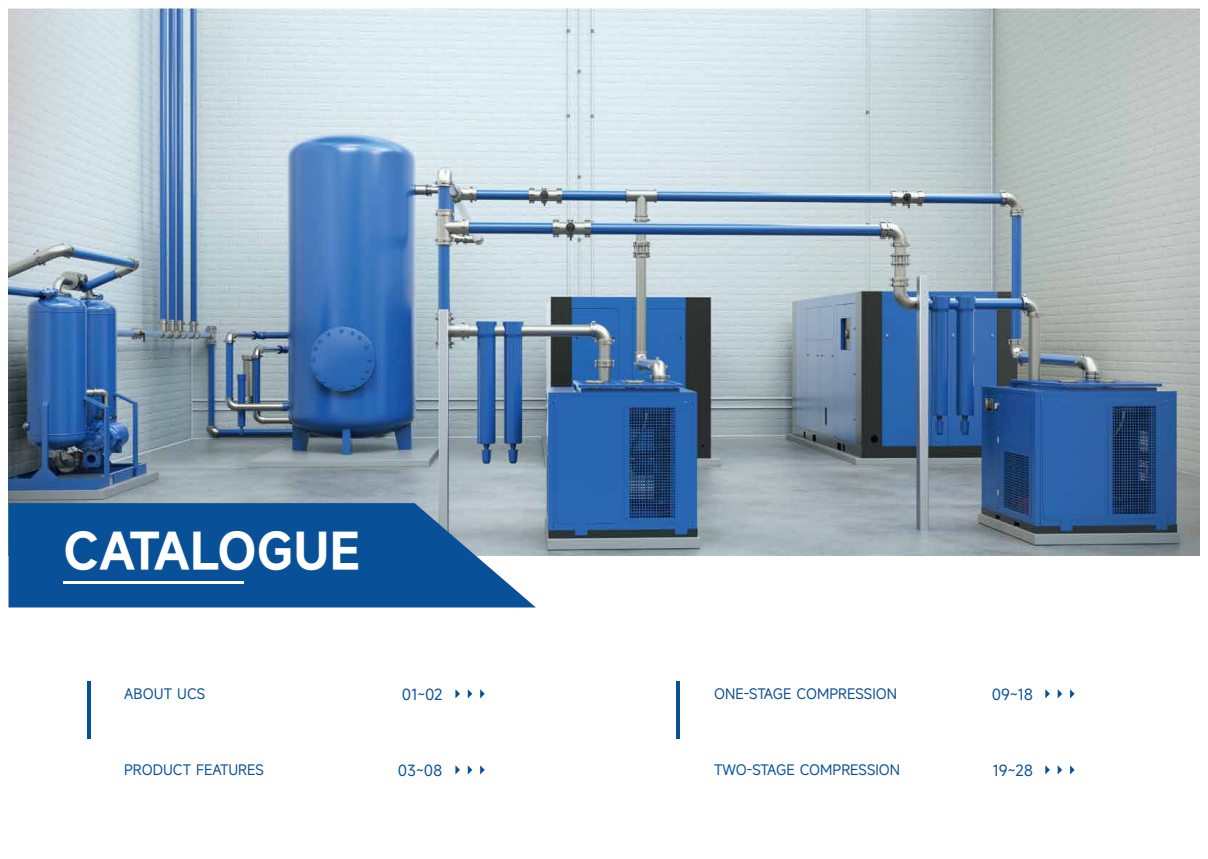
<style>
.page{position:relative;width:1208px;height:859px;background:#fff}
.page>*{position:absolute;margin:0;border:0;box-sizing:border-box;transform-origin:0 0}
.t1{font:600 48px "Mi Sans";color:#fff}
.t2{font:14.9px "Mi Sans";color:#085098}
.t3{font:14px "Mi Sans";color:#085098}
</style>
<div class="page">
<img style="left:9px;top:8px;width:1190px;height:547px">
<svg style="left:9px;top:503px;width:527px;height:104px;background:#1e5e9e"></svg>
<svg style="left:455px;top:689px;width:5px;height:9px"></svg>
<svg style="left:468px;top:689px;width:4px;height:9px"></svg>
<svg style="left:480px;top:689px;width:5px;height:9px"></svg>
<svg style="left:455px;top:765px;width:5px;height:9px"></svg>
<svg style="left:468px;top:765px;width:4px;height:9px"></svg>
<svg style="left:480px;top:765px;width:5px;height:9px"></svg>
<svg style="left:1045px;top:689px;width:5px;height:9px"></svg>
<svg style="left:1057px;top:689px;width:5px;height:9px"></svg>
<svg style="left:1070px;top:689px;width:4px;height:9px"></svg>
<svg style="left:1045px;top:765px;width:5px;height:9px"></svg>
<svg style="left:1057px;top:765px;width:5px;height:9px"></svg>
<svg style="left:1070px;top:765px;width:4px;height:9px"></svg>
<hr style="left:64px;top:581px;width:180px;height:2px;background:#fff">
<hr style="left:87px;top:681px;width:4px;height:58px;background:#085098">
<hr style="left:676px;top:681px;width:4px;height:58px;background:#085098">
<h1 class="t1" style="left:64px;top:519px;width:298px">CATALOGUE</h1>
<p class="t3" style="left:124px;top:685px;width:83px">ABOUT UCS</p>
<p class="t2" style="left:402px;top:684px;width:42px">01~02</p>
<p class="t3" style="left:124px;top:761px;width:141px">PRODUCT FEATURES</p>
<p class="t2" style="left:398px;top:760px;width:46px">03~08</p>
<p class="t3" style="left:714px;top:685px;width:185px">ONE-STAGE COMPRESSION</p>
<p class="t2" style="left:992px;top:684px;width:43px">09~18</p>
<p class="t3" style="left:714px;top:761px;width:188px">TWO-STAGE COMPRESSION</p>
<p class="t2" style="left:993px;top:760px;width:42px">19~28</p>
</div>
